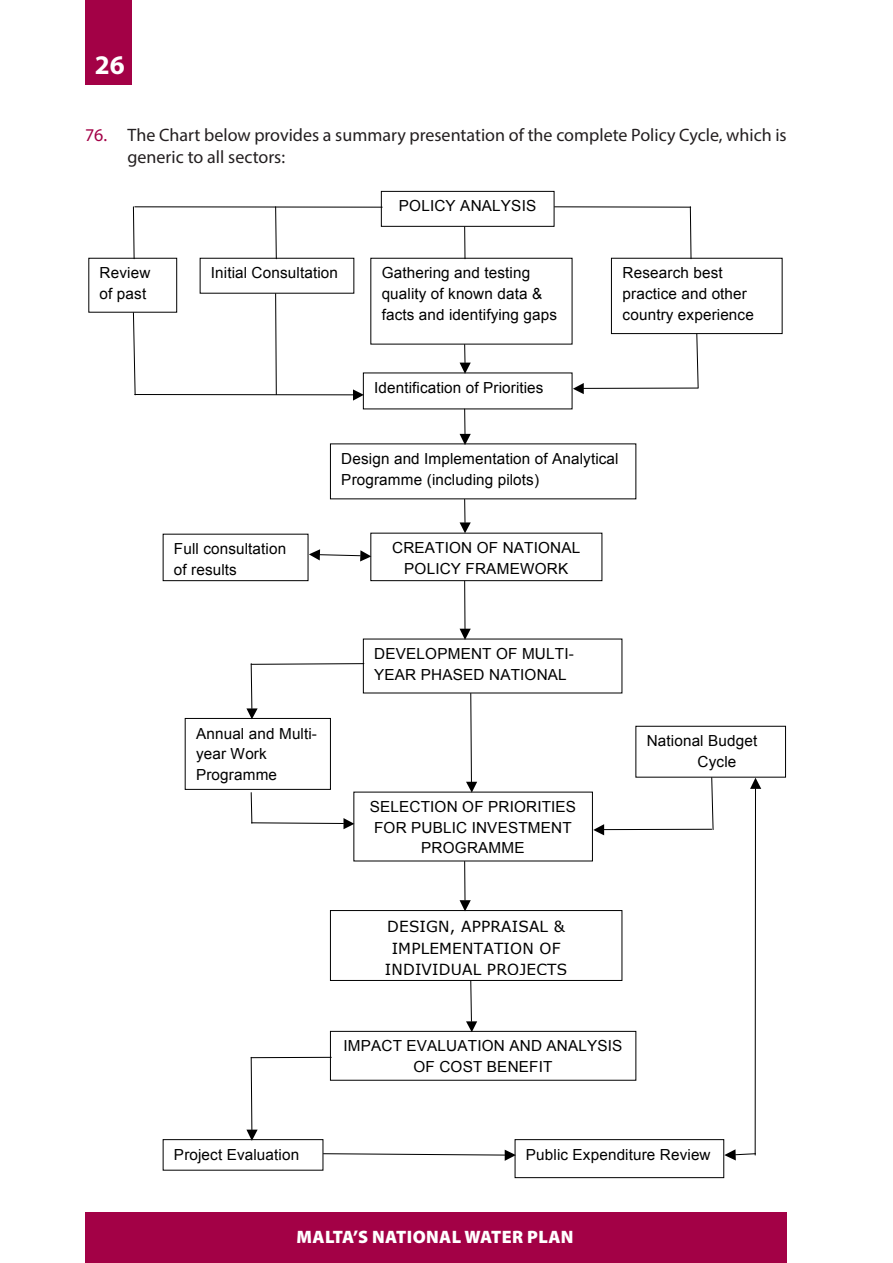
<style>
.page{position:relative;width:893px;height:1263px;background:#fff}
.page>*{position:absolute;margin:0;border:0;box-sizing:border-box;transform-origin:0 0}
.t1{font:700 27px "Myriad Pro";color:#fff}
.t2{font:18px/21.6px "Myriad Pro";color:#231f20}
.t3{font:900 18px "Myriad Pro";letter-spacing:.02em;color:#fff}
.t4{font:15.3px/20.7px "Arial";letter-spacing:.01em;color:#000}
.t5{font:15.3px/21.6px "Verdana";letter-spacing:.01em;color:#000;text-align:center}
.s1{color:#a30146}
</style>
<div class="page">
<div style="left:85px;top:0;width:47px;height:85px;background:#a30146"></div>
<div style="left:85px;top:1212px;width:702px;height:51px;background:#a30146"></div>
<div style="left:381px;top:191px;width:173px;height:36px;border:1px solid #000"></div>
<div style="left:611px;top:258px;width:171px;height:76px;border:1px solid #000"></div>
<div style="left:370px;top:533px;width:232px;height:48px;border:1px solid #000"></div>
<div style="left:163px;top:534px;width:145px;height:47px;border:1px solid #000"></div>
<div style="left:185px;top:718px;width:146px;height:72px;border:1px solid #000"></div>
<div style="left:330px;top:910px;width:292px;height:71px;border:1px solid #000"></div>
<div style="left:330px;top:1031px;width:306px;height:49px;border:1px solid #000"></div>
<div style="left:163px;top:1139px;width:160px;height:31px;border:1px solid #000"></div>
<div style="left:515px;top:1139px;width:209px;height:39px;border:1px solid #000"></div>
<hr style="left:135px;top:206px;width:247px;height:2px;background:#000">
<hr style="left:555px;top:206px;width:136px;height:2px;background:#000">
<svg style="left:460px;top:345px;width:11px;height:29px"></svg>
<svg style="left:132px;top:312px;width:4px;height:84px"></svg>
<hr style="left:135px;top:394px;width:218px;height:1px;background:#000">
<svg style="left:353px;top:389px;width:11px;height:12px"></svg>
<svg style="left:275px;top:293px;width:2px;height:102px"></svg>
<svg style="left:696px;top:333px;width:3px;height:56px"></svg>
<hr style="left:583px;top:388px;width:115px;height:1px;background:#000">
<svg style="left:573px;top:383px;width:11px;height:11px"></svg>
<svg style="left:132px;top:206px;width:3px;height:54px"></svg>
<svg style="left:275px;top:206px;width:2px;height:54px"></svg>
<hr style="left:464px;top:227px;width:1px;height:32px;background:#000">
<svg style="left:689px;top:206px;width:3px;height:54px"></svg>
<svg style="left:460px;top:409px;width:11px;height:36px"></svg>
<svg style="left:460px;top:499px;width:11px;height:34px"></svg>
<svg style="left:309px;top:549px;width:62px;height:12px"></svg>
<hr style="left:464px;top:581px;width:1px;height:48px;background:#000">
<svg style="left:460px;top:629px;width:11px;height:11px"></svg>
<svg style="left:246px;top:663px;width:119px;height:56px"></svg>
<svg style="left:466px;top:692px;width:11px;height:101px"></svg>
<svg style="left:250px;top:791px;width:104px;height:38px"></svg>
<svg style="left:711px;top:777px;width:3px;height:53px"></svg>
<hr style="left:604px;top:829px;width:108px;height:1px;background:#000">
<svg style="left:593px;top:824px;width:11px;height:11px"></svg>
<hr style="left:464px;top:861px;width:1px;height:39px;background:#000">
<svg style="left:460px;top:900px;width:11px;height:11px"></svg>
<svg style="left:466px;top:980px;width:11px;height:52px"></svg>
<hr style="left:251px;top:1057px;width:80px;height:1px;background:#000">
<svg style="left:246px;top:1057px;width:12px;height:84px"></svg>
<svg style="left:322px;top:1149px;width:194px;height:12px"></svg>
<svg style="left:724px;top:1149px;width:32px;height:11px"></svg>
<hr style="left:755px;top:788px;width:1px;height:367px;background:#000">
<svg style="left:750px;top:778px;width:11px;height:11px"></svg>
<h1 class="t1" style="left:95px;top:48px;width:31px">26</h1>
<p class="t2" style="left:128px;top:124px;width:661px;text-indent:-43px"><span class="s1">76.</span> The Chart below provides a summary presentation of the complete Policy Cycle, which is generic to all sectors:</p>
<p class="t4" style="left:399px;top:196px;width:139px">POLICY ANALYSIS</p>
<p class="t4" style="left:100px;top:263px;width:52px">Review of past</p>
<p class="t4" style="left:211px;top:263px;width:128px">Initial Consultation</p>
<p class="t4" style="left:382px;top:263px;width:177px">Gathering and testing quality of known data &amp; facts and identifying gaps</p>
<p class="t4" style="left:623px;top:263px;width:133px">Research best practice and other country experience</p>
<p class="t4" style="left:374px;top:377px;width:171px">Identification of Priorities</p>
<p class="t4" style="left:174px;top:539px;width:114px">Full consultation of results</p>
<p class="t4" style="left:341px;top:448px;width:279px">Design and Implementation of Analytical<br>Programme (including pilots)</p>
<p class="t4" style="left:392px;top:538px;width:190px;text-align:center">CREATION OF NATIONAL<br>POLICY FRAMEWORK</p>
<p class="t4" style="left:196px;top:723px;width:122px">Annual and Multi&shy;year Work<br>Programme</p>
<p class="t4" style="left:374px;top:643px;width:201px">DEVELOPMENT OF MULTI-<br>YEAR PHASED NATIONAL</p>
<p class="t4" style="left:370px;top:797px;width:208px;text-align:center">SELECTION OF PRIORITIES<br>FOR PUBLIC INVESTMENT<br>PROGRAMME</p>
<p class="t4" style="left:698px;top:731px;width:61px;text-indent:-51px">National Budget<br>Cycle</p>
<p class="t5" style="left:385px;top:915px;width:184px">DESIGN, APPRAISAL &amp;<br>IMPLEMENTATION OF<br>INDIVIDUAL PROJECTS</p>
<p class="t4" style="left:343px;top:1036px;width:280px;text-align:center">IMPACT EVALUATION AND ANALYSIS<br>OF COST BENEFIT</p>
<p class="t4" style="left:174px;top:1144px;width:127px">Project Evaluation</p>
<p class="t4" style="left:526px;top:1144px;width:186px">Public Expenditure Review</p>
<p class="t3" style="left:297px;top:1225px;width:278px">MALTA’S NATIONAL WATER PLAN</p>
</div>
